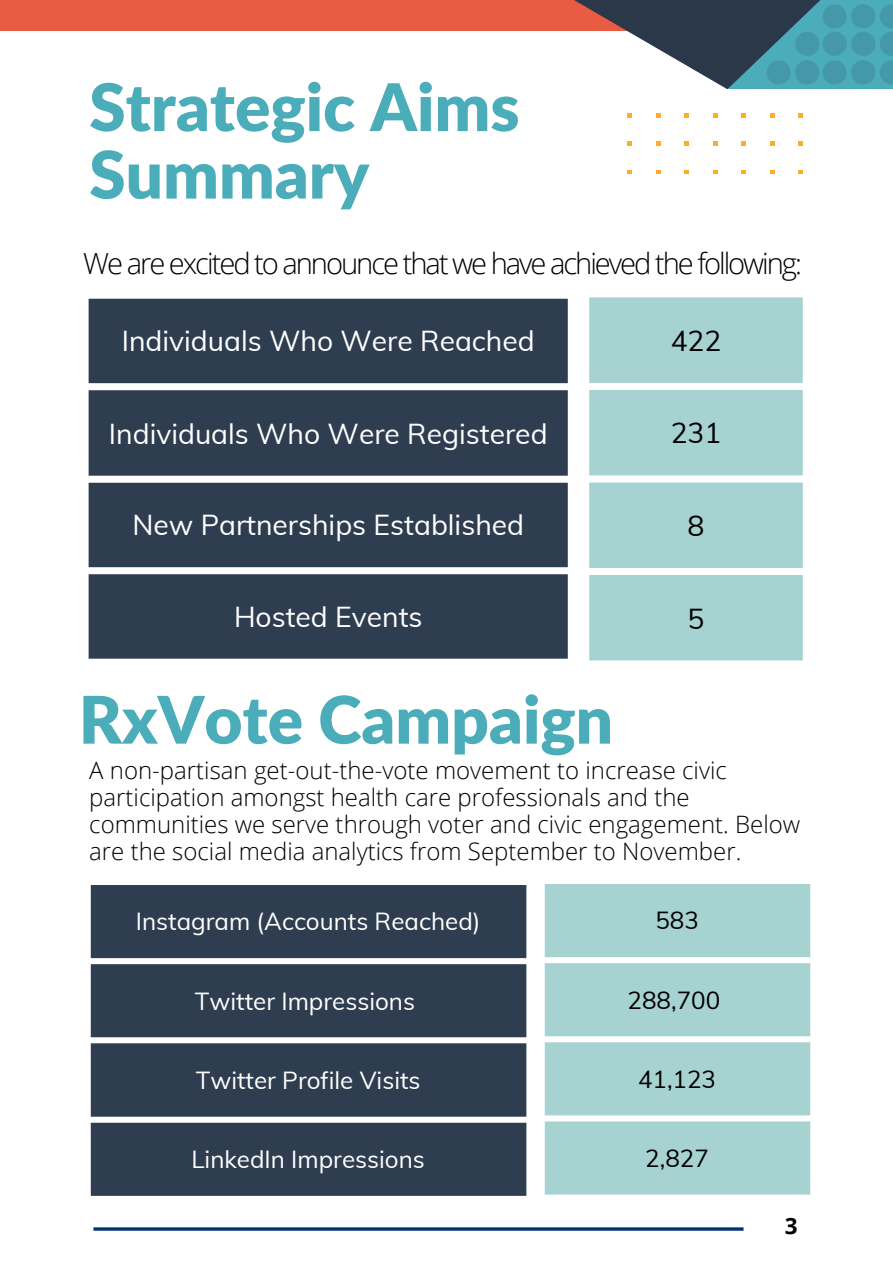
<style>
.page{position:relative;width:893px;height:1264px;background:#fff}
.page>*{position:absolute;margin:0;border:0;box-sizing:border-box;transform-origin:0 0}
.t1{font:900 65.55px/67.5px "Lato";color:#4bacba}
.t2{font:300 29.1px "Open Sans";letter-spacing:-.07em;color:#000}
.t3{font:28.2px "Muli";color:#fff}
.t4{font:28.2px "Muli";color:#000}
.t5{font:24.15px "Muli";color:#fff}
.t6{font:24.15px "Muli";color:#000}
.t7{font:300 24px/27px "Open Sans";color:#000}
.t8{font:700 22.5px "Open Sans";color:#000}
</style>
<div class="page">
<hr style="left:93px;top:1227px;width:650px;height:3px;background:#003172">
<div style="left:0;top:0;width:699px;height:31px;background:#e75c43"></div>
<svg style="left:574px;top:0;width:153px;height:89px"></svg>
<svg style="left:727px;top:0;width:165px;height:89px;background:#356171"></svg>
<svg style="left:766px;top:4px;width:126px;height:80px;background:#4494a3"></svg>
<div style="left:89px;top:299px;width:478px;height:359px;background:#2e3d50"></div>
<div style="left:589px;top:297px;width:213px;height:363px;background:#a7d2d2"></div>
<svg style="left:627px;top:113px;width:5px;height:4px"></svg>
<svg style="left:627px;top:141px;width:5px;height:5px"></svg>
<svg style="left:627px;top:170px;width:5px;height:3px"></svg>
<svg style="left:656px;top:113px;width:4px;height:4px"></svg>
<svg style="left:656px;top:141px;width:4px;height:5px"></svg>
<svg style="left:656px;top:170px;width:4px;height:3px"></svg>
<svg style="left:684px;top:113px;width:5px;height:4px"></svg>
<svg style="left:684px;top:141px;width:5px;height:5px"></svg>
<svg style="left:684px;top:170px;width:5px;height:3px"></svg>
<svg style="left:713px;top:113px;width:4px;height:4px"></svg>
<svg style="left:713px;top:141px;width:4px;height:5px"></svg>
<svg style="left:713px;top:170px;width:4px;height:3px"></svg>
<svg style="left:741px;top:113px;width:5px;height:4px"></svg>
<svg style="left:741px;top:141px;width:5px;height:5px"></svg>
<svg style="left:741px;top:170px;width:5px;height:3px"></svg>
<svg style="left:770px;top:113px;width:4px;height:4px"></svg>
<svg style="left:770px;top:141px;width:4px;height:5px"></svg>
<svg style="left:770px;top:170px;width:4px;height:3px"></svg>
<svg style="left:798px;top:113px;width:5px;height:4px"></svg>
<svg style="left:798px;top:141px;width:5px;height:5px"></svg>
<svg style="left:798px;top:170px;width:5px;height:3px"></svg>
<div style="left:91px;top:885px;width:435px;height:310px;background:#2e3d50"></div>
<svg style="left:544px;top:884px;width:266px;height:310px;background:#acd4d4"></svg>
<h1 class="t1" style="left:89px;top:72px;width:432px">Strategic Aims<br>Summary</h1>
<p class="t2" style="left:83px;top:243px;width:720px">We are excited to announce that we have achieved the following:</p>
<p class="t3" style="left:122px;top:323px;width:414px">Individuals Who Were Reached</p>
<p class="t4" style="left:670px;top:322px;width:52px">422</p>
<p class="t3" style="left:109px;top:415px;width:440px">Individuals Who Were Registered</p>
<p class="t4" style="left:670px;top:415px;width:52px">231</p>
<p class="t3" style="left:132px;top:507px;width:393px">New Partnerships Established</p>
<p class="t4" style="left:687px;top:507px;width:18px">8</p>
<p class="t3" style="left:234px;top:598px;width:190px">Hosted Events</p>
<p class="t4" style="left:687px;top:600px;width:18px">5</p>
<h1 class="t1" style="left:79px;top:684px;width:535px">RxVote Campaign</h1>
<p class="t7" style="left:89px;top:756px;width:712px">A non-partisan get-out-the-vote movement to increase civic participation amongst health care professionals and the communities we serve through voter and civic engagement. Below are the social media analytics from September to November.</p>
<p class="t5" style="left:136px;top:906px;width:346px">Instagram (Accounts Reached)</p>
<p class="t6" style="left:655px;top:905px;width:45px">583</p>
<p class="t5" style="left:195px;top:985px;width:221px">Twitter Impressions</p>
<p class="t6" style="left:627px;top:984px;width:94px">288,700</p>
<p class="t5" style="left:196px;top:1064px;width:226px">Twitter Profile Visits</p>
<p class="t6" style="left:638px;top:1063px;width:80px">41,123</p>
<p class="t5" style="left:191px;top:1143px;width:235px">LinkedIn Impressions</p>
<p class="t6" style="left:645px;top:1142px;width:65px">2,827</p>
<p class="t8" style="left:784px;top:1209px;width:14px">3</p>
</div>
